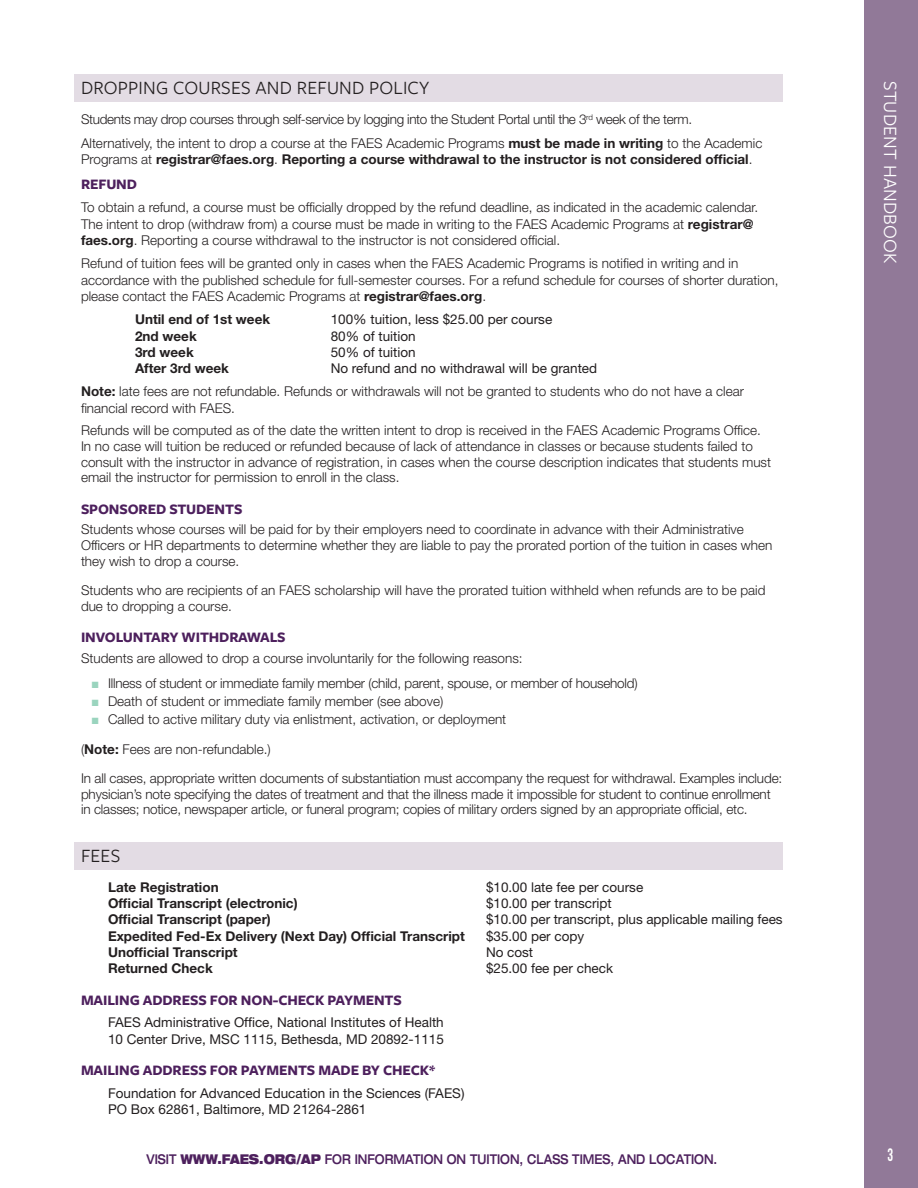
<style>
.page{position:relative;width:918px;height:1188px;background:#fff}
.page>*{position:absolute;margin:0;border:0;box-sizing:border-box;transform-origin:0 0}
._2_header__light{font:19.5px "Freight Sans Pro";letter-spacing:.01em;color:#231f20}
.t1{font:19.5px "Freight Sans Pro";letter-spacing:.01em;color:#fff}
.t2{font:700 18px "Bebas Neue";color:#fff;scale:.8 1}
._4_2nd_level_header{font:700 15px "Freight Sans Pro";letter-spacing:-.01em;color:#4d205d}
._3_Main_Text{font:300 13.5px/15.8px "Helvetica Neue LT Std";color:#231f20}
.Indented_text{font:13.5px "Helvetica Neue LT Std";color:#231f20}
.Indented_text-2{font:700 13.5px "Helvetica Neue LT Std";color:#231f20}
._3_Main_Text-2{font:700 13.5px/16.5px "Helvetica Neue LT Std";color:#231f20}
._3_Main_Text-3{font:300 13.5px "Helvetica Neue LT Std";letter-spacing:-.025em;color:#231f20}
.t3{font:500 expanded 13.5px "Helvetica Neue LT Std";color:#4d205d;scale:.8 1}
.s1{font-weight:300}
.s2{font-weight:700}
.s3{color:#9ad4be}
.s4{font-weight:900}
</style>
<div class="page">
<div style="left:864px;top:0;width:54px;height:1188px;background:#917998"></div>
<div style="left:74px;top:74px;width:709px;height:28px;background:#e3dce4"></div>
<div style="left:74px;top:842px;width:709px;height:28px;background:#e3dce4"></div>
<p class="_2_header__light" style="left:81px;top:75px;width:350px">DROPPING COURSES AND REFUND POLICY</p>
<p class="_3_Main_Text-3" style="left:81px;top:111px;width:613px">Students may drop courses through self-service by logging into the Student Portal until the 3<sup>rd</sup> week of the term.</p>
<p class="_3_Main_Text-2" style="left:81px;top:134px;width:683px"><span class="s1">Alternatively, the intent to drop a course at the FAES Academic Programs</span> must be made in writing <span class="s1">to the Academic<br>Programs at</span> registrar@faes.org<span class="s1">.</span> Reporting a course withdrawal to the instructor is not considered official<span class="s1">.</span></p>
<p class="_4_2nd_level_header" style="left:81px;top:174px;width:58px">REFUND</p>
<p class="_3_Main_Text" style="left:81px;top:199px;width:679px;line-height:16.5px">To obtain a refund, a course must be officially dropped by the refund deadline, as indicated in the academic calendar.<br>The intent to drop (withdraw from) a course must be made in writing to the FAES Academic Programs at <span class="s2">registrar@ faes.org</span>. Reporting a course withdrawal to the instructor is not considered official.</p>
<p class="_3_Main_Text" style="left:81px;top:255px;width:699px;line-height:16.5px">Refund of tuition fees will be granted only in cases when the FAES Academic Programs is notified in writing and in accordance with the published schedule for full-semester courses. For a refund schedule for courses of shorter duration, please contact the FAES Academic Programs at <span class="s2">registrar@faes.org</span>.</p>
<p class="Indented_text-2" style="left:135px;top:311px;width:137px">Until end of 1st week</p>
<p class="Indented_text" style="left:331px;top:311px;width:223px">100% tuition, less $25.00 per course</p>
<p class="Indented_text-2" style="left:135px;top:327px;width:63px">2nd week</p>
<p class="Indented_text" style="left:331px;top:328px;width:87px">80% of tuition</p>
<p class="Indented_text-2" style="left:135px;top:344px;width:60px">3rd week</p>
<p class="Indented_text" style="left:331px;top:344px;width:87px">50% of tuition</p>
<p class="Indented_text-2" style="left:135px;top:360px;width:96px">After 3rd week</p>
<p class="Indented_text" style="left:331px;top:360px;width:268px">No refund and no withdrawal will be granted</p>
<p class="_3_Main_Text" style="left:81px;top:383px;width:664px;line-height:16.5px"><span class="s2">Note:</span> late fees are not refundable. Refunds or withdrawals will not be granted to students who do not have a clear financial record with FAES.</p>
<p class="_3_Main_Text" style="left:81px;top:422px;width:692px">Refunds will be computed as of the date the written intent to drop is received in the FAES Academic Programs Office.<br>In no case will tuition be reduced or refunded because of lack of attendance in classes or because students failed to consult with the instructor in advance of registration, in cases when the course description indicates that students must email the instructor for permission to enroll in the class.</p>
<p class="_4_2nd_level_header" style="left:81px;top:499px;width:163px">SPONSORED STUDENTS</p>
<p class="_3_Main_Text" style="left:81px;top:521px;width:693px">Students whose courses will be paid for by their employers need to coordinate in advance with their Administrative<br>Officers or HR departments to determine whether they are liable to pay the prorated portion of the tuition in cases when they wish to drop a course.</p>
<p class="_3_Main_Text" style="left:81px;top:582px;width:686px">Students who are recipients of an FAES scholarship will have the prorated tuition withheld when refunds are to be paid due to dropping a course.</p>
<p class="_4_2nd_level_header" style="left:81px;top:627px;width:206px">INVOLUNTARY WITHDRAWALS</p>
<p class="_3_Main_Text" style="left:81px;top:650px;width:443px">Students are allowed to drop a course involuntarily for the following reasons:</p>
<p class="_3_Main_Text" style="left:92px;top:675px;width:547px"><span class="s3">■</span> Illness of student or immediate family member (child, parent, spouse, or member of household)</p>
<p class="_3_Main_Text" style="left:92px;top:693px;width:353px"><span class="s3">■</span> Death of student or immediate family member (see above)</p>
<p class="_3_Main_Text" style="left:92px;top:711px;width:416px"><span class="s3">■</span> Called to active military duty via enlistment, activation, or deployment</p>
<p class="_3_Main_Text" style="left:81px;top:741px;width:191px">(<span class="s2">Note:</span> Fees are non-refundable.)</p>
<p class="_3_Main_Text" style="left:81px;top:770px;width:703px">In all cases, appropriate written documents of substantiation must accompany the request for withdrawal. Examples include: physician’s note specifying the dates of treatment and that the illness made it impossible for student to continue enrollment in classes; notice, newspaper article, or funeral program; copies of military orders signed by an appropriate official, etc.</p>
<p class="_2_header__light" style="left:81px;top:843px;width:41px">FEES</p>
<p class="Indented_text-2" style="left:108px;top:879px;width:112px">Late Registration</p>
<p class="Indented_text" style="left:486px;top:879px;width:159px">$10.00 late fee per course</p>
<p class="Indented_text-2" style="left:108px;top:895px;width:191px">Official Transcript (electronic)</p>
<p class="Indented_text" style="left:486px;top:895px;width:127px">$10.00 per transcript</p>
<p class="Indented_text-2" style="left:108px;top:911px;width:164px">Official Transcript (paper)</p>
<p class="Indented_text" style="left:486px;top:912px;width:298px">$10.00 per transcript, plus applicable mailing fees</p>
<p class="Indented_text-2" style="left:108px;top:927px;width:358px">Expedited Fed-Ex Delivery (Next Day) Official Transcript</p>
<p class="Indented_text" style="left:486px;top:928px;width:100px">$35.00 per copy</p>
<p class="Indented_text-2" style="left:108px;top:944px;width:131px">Unofficial Transcript</p>
<p class="Indented_text" style="left:486px;top:944px;width:49px">No cost</p>
<p class="Indented_text-2" style="left:108px;top:960px;width:106px">Returned Check</p>
<p class="Indented_text" style="left:486px;top:960px;width:129px">$25.00 fee per check</p>
<p class="_4_2nd_level_header" style="left:81px;top:989px;width:322px">MAILING ADDRESS FOR NON-CHECK PAYMENTS</p>
<p class="Indented_text" style="left:108px;top:1015px;width:337px">FAES Administrative Office, National Institutes of Health</p>
<p class="Indented_text" style="left:108px;top:1031px;width:337px">10 Center Drive, MSC 1115, Bethesda, MD 20892-1115</p>
<p class="_4_2nd_level_header" style="left:81px;top:1060px;width:355px">MAILING ADDRESS FOR PAYMENTS MADE BY CHECK*</p>
<p class="Indented_text" style="left:108px;top:1085px;width:358px">Foundation for Advanced Education in the Sciences (FAES)</p>
<p class="Indented_text" style="left:108px;top:1101px;width:260px">PO Box 62861, Baltimore, MD 21264-2861</p>
<p class="t3" style="left:147px;top:1151px;width:715px">VISIT <span class="s4">WWW.FAES.ORG/AP</span> FOR INFORMATION ON TUITION, CLASS TIMES, AND LOCATION.</p>
<h1 class="t1" style="left:904px;top:81px;width:184px;rotate:90deg">STUDENT HANDBOOK</h1>
<h2 class="t2" style="left:888px;top:1145px;width:9px">3</h2>
</div>
